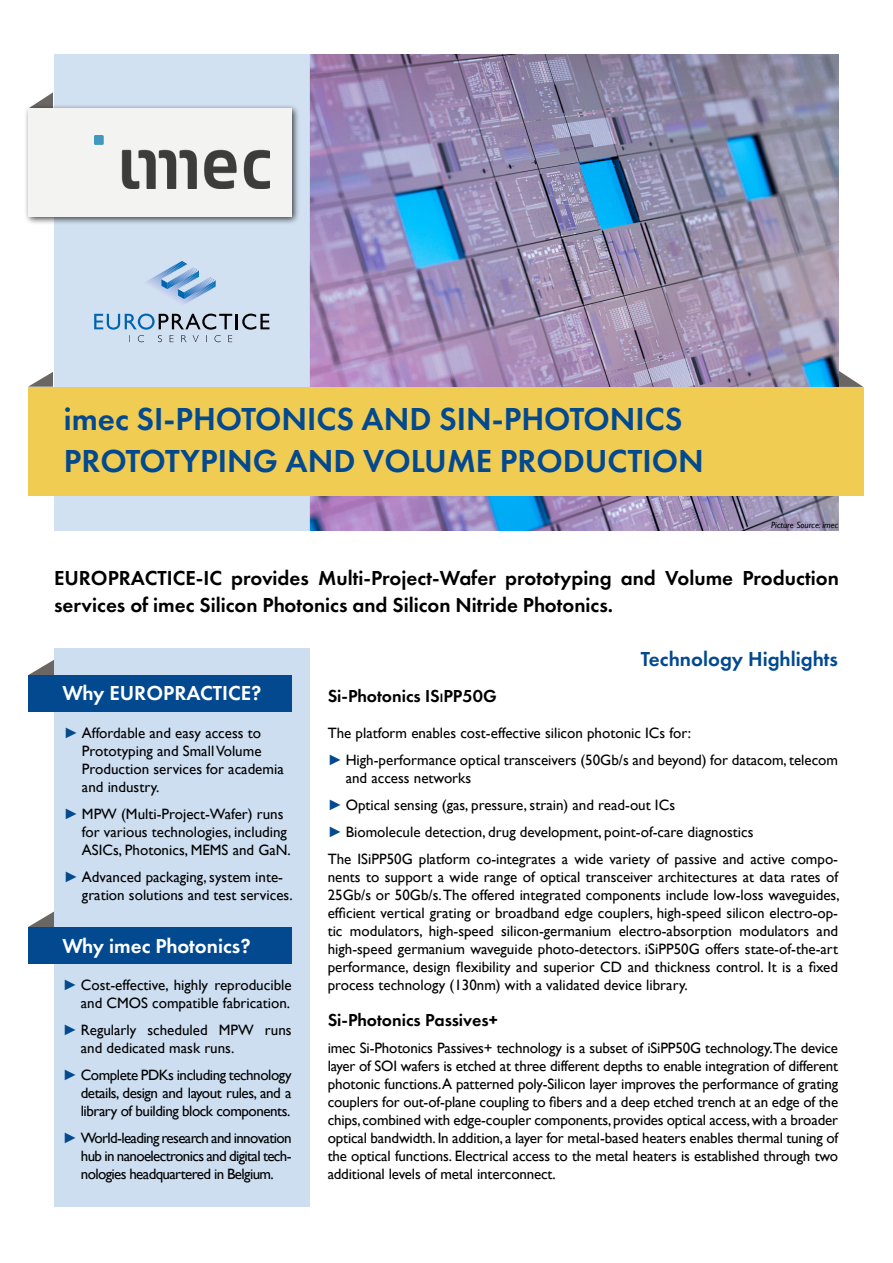
<style>
.page{position:relative;width:893px;height:1263px;background:#fff}
.page>*{position:absolute;margin:0;border:0;box-sizing:border-box;transform-origin:0 0}
.t1{font:600 33px/42px "Futura PT";color:#034990}
.t2{font:600 21px/27px "Futura PT";color:#000}
.t3{font:600 21px "Futura PT";color:#fff}
.t4{font:600 21px "Futura PT";color:#034990}
.t5{font:600 18px "Futura PT";color:#000}
.t6{font:15px/18px "Gill Sans";color:#000}
.t7{font:italic 9px "Gill Sans";color:#000}
.s1{font-style:inherit}
.s2{font-size:12.6px}
.s3{font-family:"Gill Sans Nova";color:#034990}
</style>
<div class="page">
<svg style="left:37px;top:92px;width:16px;height:11px"></svg>
<svg style="left:28px;top:372px;width:25px;height:15px"></svg>
<svg style="left:839px;top:371px;width:24px;height:16px"></svg>
<img style="left:310px;top:54px;width:529px;height:477px">
<div style="left:54px;top:54px;width:256px;height:477px;background:#cddef1"></div>
<svg style="left:28px;top:911px;width:26px;height:16px"></svg>
<svg style="left:28px;top:660px;width:26px;height:15px"></svg>
<div style="left:54px;top:648px;width:256px;height:558px;background:#cddef1"></div>
<div style="left:28px;top:675px;width:264px;height:36px;background:#034990"></div>
<svg style="left:94px;top:314px;width:175px;height:28px"></svg>
<svg style="left:147px;top:261px;width:69px;height:43px"></svg>
<div style="left:24px;top:103px;width:276px;height:122px;background:#000;opacity:.75"></div>
<div style="left:28px;top:108px;width:264px;height:108px;background:#f3f3f2"></div>
<img style="left:94px;top:136px;width:175px;height:52px">
<div style="left:28px;top:927px;width:264px;height:36px;background:#034990"></div>
<div style="left:28px;top:387px;width:835px;height:108px;background:#f0cc52"></div>
<h1 class="t1" style="left:64px;top:398px;width:641px">imec SI-PHOTONICS AND SIN-PHOTONICS<br>PROTOTYPING AND VOLUME PRODUCTION</h1>
<p class="t7" style="left:771px;top:520px;width:68px">Picture Source: imec</p>
<h2 class="t2" style="left:54px;top:564px;width:786px">EUROPRACTICE-IC provides Multi-Project-Wafer prototyping and Volume Production services of imec Silicon Photonics and Silicon Nitride Photonics.</h2>
<h2 class="t4" style="left:641px;top:646px;width:199px">Technology Highlights</h2>
<p class="t5" style="left:328px;top:685px;width:171px">Si-Photonics <span class="s1">IS</span><span class="s2">i</span><span class="s1">PP50G</span></p>
<p class="t6" style="left:328px;top:720px;width:512px;line-height:27px">The platform enables cost-effective silicon photonic ICs for:<br><span class="s3">►</span> High-performance optical transceivers (50Gb/s and beyond) for datacom, telecom</p>
<p class="t6" style="left:328px;top:765px;width:512px;line-height:27px;text-indent:18px">and access networks<br><span class="s3">►</span> Optical sensing (gas, pressure, strain) and read-out ICs<br><span class="s3">►</span> Biomolecule detection, drug development, point-of-care diagnostics<br>The ISiPP50G platform co-integrates a wide variety of passive and active compo-</p>
<p class="t6" style="left:328px;top:868px;width:513px;text-align:justify">nents to support a wide range of optical transceiver architectures at data rates of 25Gb/s or 50Gb/s. The offered integrated components include low-loss waveguides, efficient vertical grating or broadband edge couplers, high-speed silicon electro-op&shy;tic modulators, high-speed silicon-germanium electro-absorption modulators and high-speed germanium waveguide photo-detectors. iSiPP50G offers state-of-the-art performance, design flexibility and superior CD and thickness control. It is a fixed process technology (130nm) with a validated device library.</p>
<p class="t5" style="left:328px;top:1009px;width:172px">Si-Photonics Passives+</p>
<p class="t6" style="left:328px;top:1039px;width:512px;text-align:justify">imec Si-Photonics Passives+ technology is a subset of iSiPP50G technology.The device layer of SOI wafers is etched at three different depths to enable integration of different photonic functions.A patterned poly-Silicon layer improves the performance of grating couplers for out-of-plane coupling to fibers and a deep etched trench at an edge of the chips, combined with edge-coupler components, provides optical access, with a broader optical bandwidth. In addition, a layer for metal-based heaters enables thermal tuning of the optical functions. Electrical access to the metal heaters is established through two additional levels of metal interconnect.</p>
<h2 class="t3" style="left:63px;top:680px;width:200px">Why EUROPRACTICE?</h2>
<p class="t6" style="left:82px;top:724px;width:203px;text-indent:-18px"><span class="s3">►</span> Affordable and easy access to<br>Prototyping and Small Volume<br>Production services for academia and industry.</p>
<p class="t6" style="left:82px;top:805px;width:210px;text-indent:-18px"><span class="s3">►</span> MPW (Multi-Project-Wafer) runs for various technologies, including<br>ASICs, Photonics, MEMS and GaN.</p>
<p class="t6" style="left:82px;top:868px;width:212px;text-indent:-18px"><span class="s3">►</span> Advanced packaging, system inte&shy;gration solutions and test services.</p>
<h2 class="t3" style="left:62px;top:933px;width:190px">Why imec Photonics?</h2>
<p class="t6" style="left:63px;top:976px;width:230px;text-align:right"><span class="s3">►</span> Cost-effective, highly reproducible and CMOS compatible fabrication.</p>
<p class="t6" style="left:81px;top:1021px;width:212px;text-indent:-18px"><span class="s3">►</span> Regularly scheduled MPW runs and dedicated mask runs.</p>
<p class="t6" style="left:81px;top:1066px;width:212px;text-align:justify;text-indent:-18px"><span class="s3">►</span> Complete PDKs including technology details, design and layout rules, and a library of building block components.</p>
<p class="t6" style="left:81px;top:1129px;width:212px;text-align:justify;text-indent:-18px"><span class="s3">►</span> World-leading research and innovation hub in nanoelectronics and digital tech&shy;nologies headquartered in Belgium.</p>
</div>
